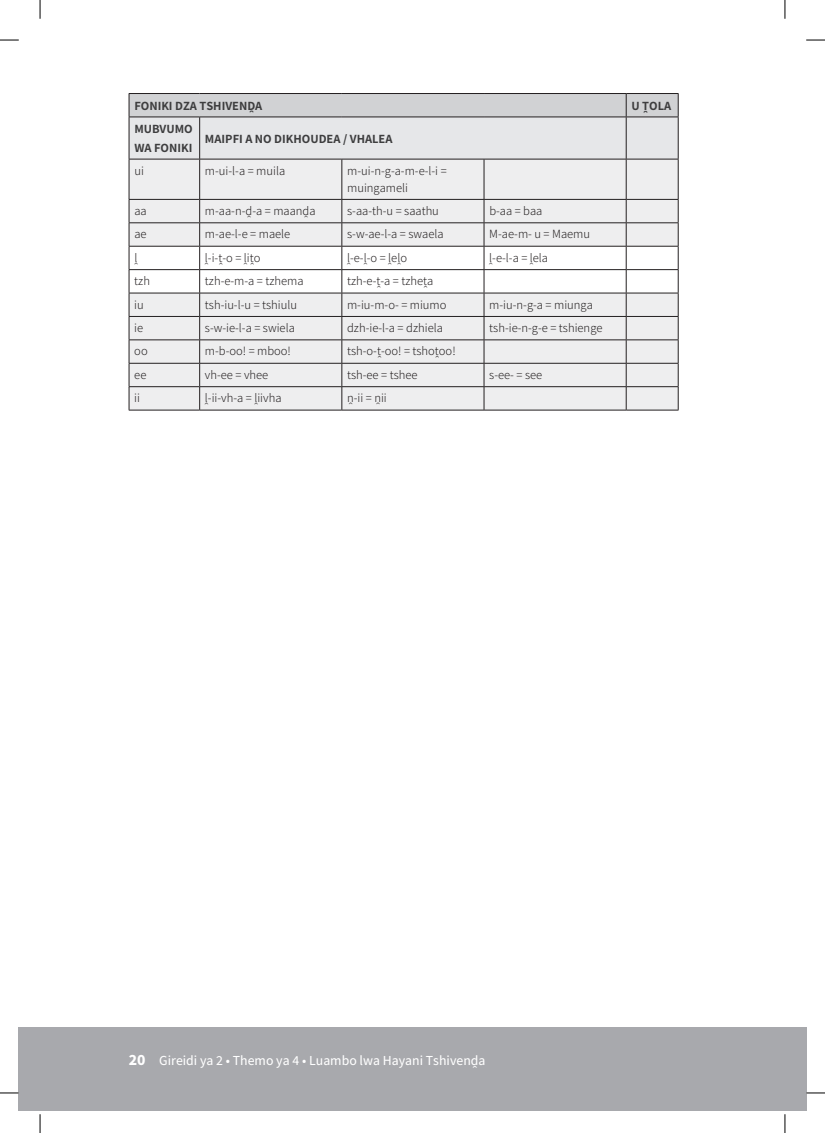
<style>
.page{position:relative;width:825px;height:1133px;background:#fff}
.page>*{position:absolute;margin:0;border:0;box-sizing:border-box;transform-origin:0 0}
.t1{font:500 13.75px "Assistant";color:#fff}
.t2{font:300 12.5px/16.9px "Assistant";color:#231f20}
.t3{font:700 12.5px/18.8px "Assistant";color:#3e3e3f}
.s1{font-family:"Noto Sans JP";font-weight:900}
</style>
<div class="page">
<div style="left:784px;top:1027px;width:21px;height:83px;background:#a8a9ad"></div>
<div style="left:19px;top:1027px;width:765px;height:83px;background:#a8a9ad"></div>
<div style="left:130px;top:160px;width:547px;height:39px;background:#eeeeef"></div>
<hr style="left:129px;top:159px;width:70px;height:1px;background:#231f20">
<hr style="left:199px;top:159px;width:142px;height:1px;background:#231f20">
<hr style="left:341px;top:159px;width:143px;height:1px;background:#231f20">
<hr style="left:484px;top:159px;width:142px;height:1px;background:#231f20">
<hr style="left:626px;top:159px;width:52px;height:1px;background:#231f20">
<svg style="left:129px;top:93px;width:549px;height:66px;background:#d8d8da"></svg>
<hr style="left:129px;top:117px;width:70px;height:1px;background:#231f20">
<hr style="left:129px;top:117px;width:1px;height:42px;background:#231f20">
<hr style="left:199px;top:117px;width:142px;height:1px;background:#231f20">
<hr style="left:341px;top:117px;width:143px;height:1px;background:#231f20">
<hr style="left:484px;top:117px;width:142px;height:1px;background:#231f20">
<hr style="left:626px;top:117px;width:52px;height:1px;background:#231f20">
<hr style="left:677px;top:117px;width:1px;height:42px;background:#231f20">
<hr style="left:129px;top:159px;width:1px;height:40px;background:#231f20">
<hr style="left:199px;top:159px;width:1px;height:40px;background:#231f20">
<hr style="left:341px;top:159px;width:1px;height:40px;background:#231f20">
<hr style="left:483px;top:159px;width:1px;height:40px;background:#231f20">
<hr style="left:625px;top:159px;width:1px;height:40px;background:#231f20">
<hr style="left:677px;top:159px;width:1px;height:40px;background:#231f20">
<hr style="left:129px;top:199px;width:70px;height:1px;background:#231f20">
<hr style="left:199px;top:199px;width:142px;height:1px;background:#231f20">
<hr style="left:341px;top:199px;width:143px;height:1px;background:#231f20">
<hr style="left:484px;top:199px;width:142px;height:1px;background:#231f20">
<hr style="left:626px;top:199px;width:52px;height:1px;background:#231f20">
<hr style="left:129px;top:410px;width:70px;height:1px;background:#231f20">
<hr style="left:199px;top:410px;width:142px;height:1px;background:#231f20">
<hr style="left:341px;top:410px;width:143px;height:1px;background:#231f20">
<hr style="left:484px;top:410px;width:142px;height:1px;background:#231f20">
<svg style="left:129px;top:200px;width:549px;height:210px"></svg>
<hr style="left:626px;top:410px;width:52px;height:1px;background:#231f20">
<svg style="left:0;top:39px;width:19px;height:2px"></svg>
<svg style="left:806px;top:39px;width:18px;height:2px"></svg>
<svg style="left:0;top:1092px;width:19px;height:1px"></svg>
<svg style="left:805px;top:1092px;width:19px;height:1px"></svg>
<svg style="left:39px;top:0;width:2px;height:19px"></svg>
<svg style="left:39px;top:1114px;width:2px;height:18px"></svg>
<svg style="left:784px;top:0;width:1px;height:19px"></svg>
<svg style="left:784px;top:1114px;width:1px;height:18px"></svg>
<p class="t3" style="left:134px;top:96px;width:129px">FONIKI DZA TSHIVENḒA</p>
<p class="t3" style="left:631px;top:96px;width:41px">U ṰOLA</p>
<p class="t3" style="left:134px;top:119px;width:60px">MUBVUMO<br>WA FONIKI</p>
<p class="t3" style="left:205px;top:128px;width:189px">MAIPFI A NO DIKHOUDEA / VHALEA</p>
<p class="t2" style="left:134px;top:161px;width:11px">ui</p>
<p class="t2" style="left:205px;top:161px;width:82px">m-ui-l-a = muila</p>
<p class="t2" style="left:347px;top:161px;width:101px">m-ui-n-g-a-m-e-l-i = muingameli</p>
<p class="t2" style="left:134px;top:202px;width:14px">aa</p>
<p class="t2" style="left:205px;top:202px;width:112px">m-aa-n-ḓ-a = maanḓa</p>
<p class="t2" style="left:347px;top:202px;width:93px">s-aa-th-u = saathu</p>
<p class="t2" style="left:489px;top:202px;width:55px">b-aa = baa</p>
<p class="t2" style="left:134px;top:225px;width:14px">ae</p>
<p class="t2" style="left:205px;top:225px;width:87px">m-ae-l-e = maele</p>
<p class="t2" style="left:347px;top:225px;width:98px">s-w-ae-l-a = swaela</p>
<p class="t2" style="left:489px;top:225px;width:102px">M-ae-m- u = Maemu</p>
<p class="t2" style="left:134px;top:248px;width:5px">ḽ</p>
<p class="t2" style="left:205px;top:248px;width:57px">ḽ-i-ṱ-o = ḽiṱo</p>
<p class="t2" style="left:347px;top:248px;width:61px">ḽ-e-ḽ-o = ḽeḽo</p>
<p class="t2" style="left:489px;top:248px;width:60px">ḽ-e-l-a = ḽela</p>
<p class="t2" style="left:134px;top:272px;width:17px">tzh</p>
<p class="t2" style="left:205px;top:272px;width:100px">tzh-e-m-a = tzhema</p>
<p class="t2" style="left:347px;top:272px;width:88px">tzh-e-ṱ-a = tzheṱa</p>
<p class="t2" style="left:134px;top:295px;width:11px">iu</p>
<p class="t2" style="left:205px;top:295px;width:94px">tsh-iu-l-u = tshiulu</p>
<p class="t2" style="left:347px;top:295px;width:101px">m-iu-m-o- = miumo</p>
<p class="t2" style="left:489px;top:295px;width:105px">m-iu-n-g-a = miunga</p>
<p class="t2" style="left:134px;top:319px;width:10px">ie</p>
<p class="t2" style="left:205px;top:319px;width:91px">s-w-ie-l-a = swiela</p>
<p class="t2" style="left:347px;top:319px;width:97px">dzh-ie-l-a = dzhiela</p>
<p class="t2" style="left:489px;top:319px;width:115px">tsh-ie-n-g-e = tshienge</p>
<p class="t2" style="left:134px;top:342px;width:15px">oo</p>
<p class="t2" style="left:205px;top:342px;width:87px">m-b-oo! = mboo!</p>
<p class="t2" style="left:347px;top:342px;width:110px">tsh-o-ṱ-oo! = tshoṱoo!</p>
<p class="t2" style="left:134px;top:365px;width:14px">ee</p>
<p class="t2" style="left:205px;top:365px;width:65px">vh-ee = vhee</p>
<p class="t2" style="left:347px;top:365px;width:72px">tsh-ee = tshee</p>
<p class="t2" style="left:489px;top:365px;width:54px">s-ee- = see</p>
<p class="t2" style="left:134px;top:389px;width:7px">ii</p>
<p class="t2" style="left:205px;top:389px;width:78px">ḽ-ii-vh-a = ḽiivha</p>
<p class="t2" style="left:347px;top:389px;width:41px">ṋ-ii = ṋii</p>
<p class="t1" style="left:129px;top:1050px;width:358px"><span class="s1">20</span> Gireidi ya 2 • Themo ya 4 • Luambo lwa Hayani Tshivenḓa</p>
</div>
